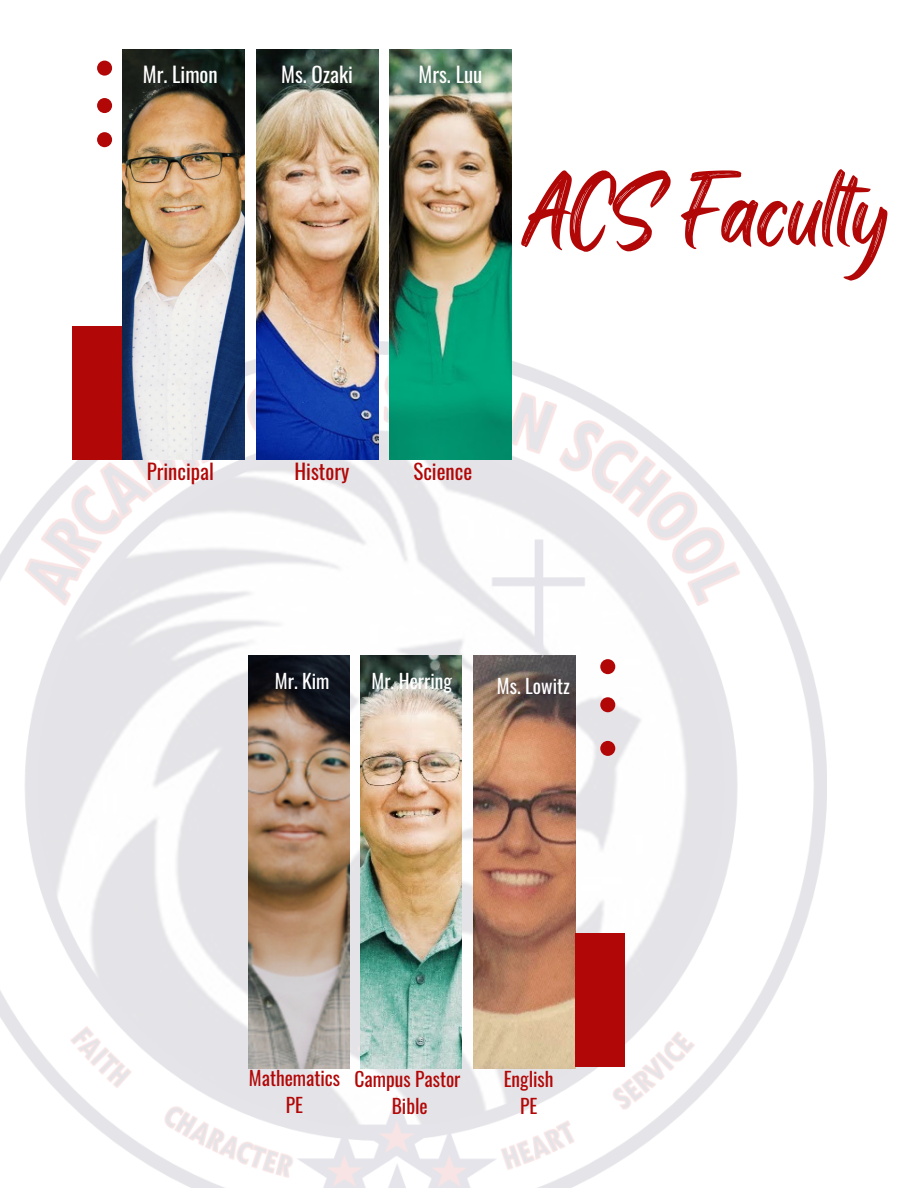
<style>
.page{position:relative;width:918px;height:1188px;background:#fff}
.page>*{position:absolute;margin:0;border:0;box-sizing:border-box;transform-origin:0 0}
.t1{font:93.15px "Black Bones";color:#b20707}
.t2{font:21px "Oswald";color:#fff}
.t3{font:21px "Oswald";color:#b20707}
.t4{font:19.5px/27px "Oswald";color:#b20707;text-align:center}
.t5{font:19.5px "Oswald";color:#fff}
</style>
<div class="page">
<img style="left:0;top:342px;width:826px;height:846px">
<img style="left:248px;top:655px;width:101px;height:413px">
<img style="left:361px;top:655px;width:101px;height:413px">
<img style="left:473px;top:655px;width:103px;height:413px">
<img style="left:122px;top:50px;width:123px;height:409px">
<img style="left:256px;top:50px;width:123px;height:409px">
<img style="left:390px;top:50px;width:121px;height:409px">
<div style="left:72px;top:326px;width:50px;height:133px;background:#b20707"></div>
<div style="left:97px;top:61px;width:15px;height:15px;background:#b20707;border-radius:50%"></div>
<div style="left:97px;top:98px;width:15px;height:15px;background:#b20707;border-radius:50%"></div>
<div style="left:97px;top:132px;width:15px;height:15px;background:#b20707;border-radius:50%"></div>
<div style="left:575px;top:933px;width:50px;height:133px;background:#b20707"></div>
<div style="left:600px;top:659px;width:15px;height:15px;background:#b20707;border-radius:50%"></div>
<div style="left:600px;top:697px;width:15px;height:15px;background:#b20707;border-radius:50%"></div>
<div style="left:600px;top:741px;width:15px;height:15px;background:#b20707;border-radius:50%"></div>
<p class="t2" style="left:143px;top:58px;width:76px">Mr. Limon</p>
<p class="t2" style="left:281px;top:58px;width:73px">Ms. Ozaki</p>
<p class="t2" style="left:419px;top:58px;width:65px">Mrs. Luu</p>
<h1 class="t1" style="left:521px;top:146px;width:370px">ACS Faculty</h1>
<p class="t3" style="left:147px;top:455px;width:69px">Principal</p>
<p class="t3" style="left:295px;top:455px;width:56px">History</p>
<p class="t3" style="left:413px;top:455px;width:60px">Science</p>
<p class="t5" style="left:275px;top:666px;width:56px">Mr. Kim</p>
<p class="t5" style="left:372px;top:666px;width:82px">Mr. Herring</p>
<p class="t5" style="left:497px;top:670px;width:74px">Ms. Lowitz</p>
<p class="t4" style="left:249px;top:1063px;width:93px">Mathematics<br>PE</p>
<p class="t4" style="left:355px;top:1065px;width:108px">Campus Pastor<br>Bible</p>
<p class="t4" style="left:504px;top:1065px;width:51px">English<br>PE</p>
</div>
